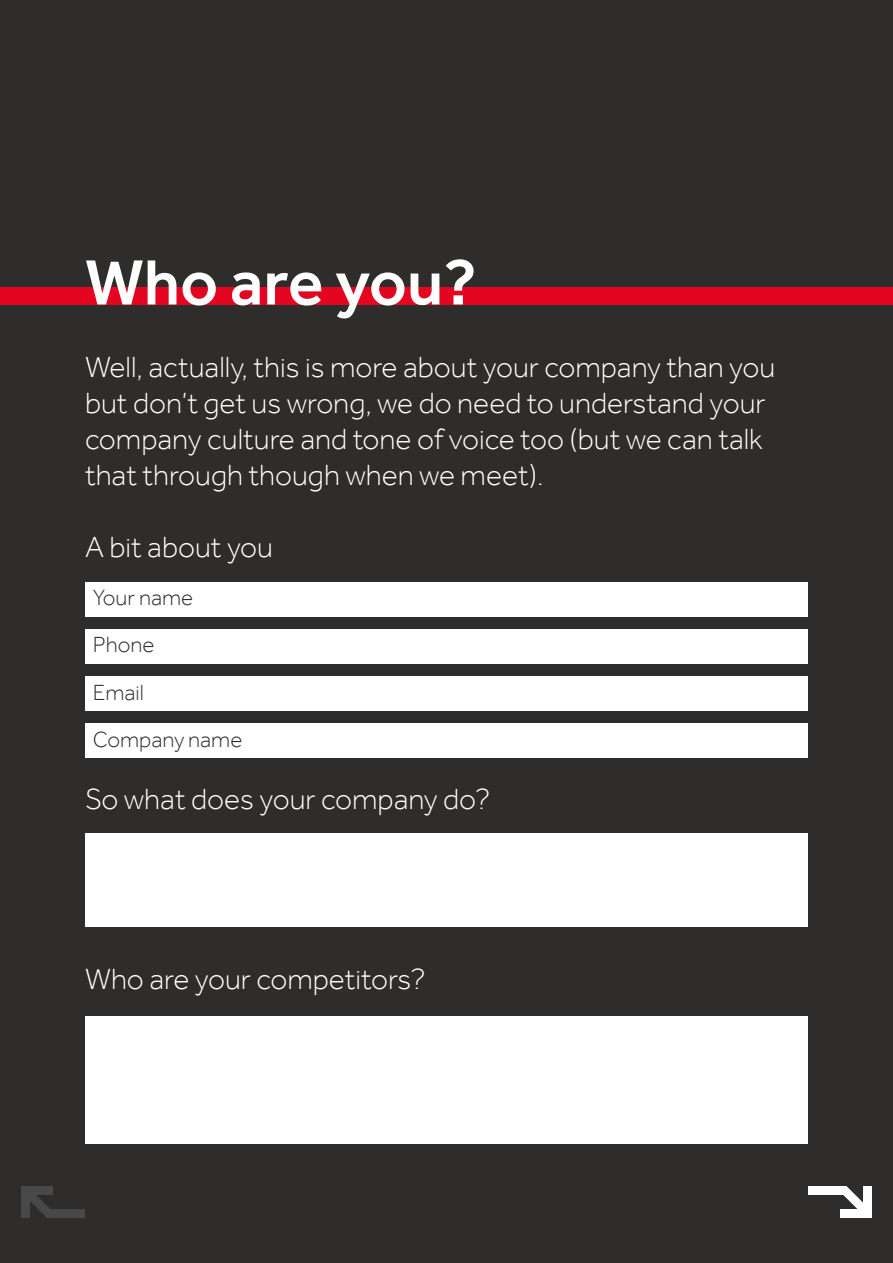
<style>
.page{position:relative;width:893px;height:1263px;background:#2e2d2c}
.page>*{position:absolute;margin:0;border:0;box-sizing:border-box;transform-origin:0 0}
.t1{font:500 66px "Effra";color:#fff}
.t2{font:300 30px/36px "Effra";color:#fff}
.t3{font:300 22.5px/47.2px "Effra";color:#2e2d2c}
</style>
<div class="page">
<div style="left:85px;top:583px;width:723px;height:34px;background:#fff"></div>
<div style="left:85px;top:630px;width:723px;height:34px;background:#fff"></div>
<div style="left:85px;top:677px;width:723px;height:34px;background:#fff"></div>
<div style="left:85px;top:724px;width:723px;height:34px;background:#fff"></div>
<div style="left:0;top:287px;width:893px;height:17px;background:#e40521"></div>
<div style="left:85px;top:833px;width:723px;height:94px;background:#fff"></div>
<div style="left:85px;top:1016px;width:723px;height:128px;background:#fff"></div>
<div style="left:808px;top:1186px;width:39px;height:9px;background:#fff"></div>
<svg style="left:843px;top:1186px;width:20px;height:23px"></svg>
<div style="left:863px;top:1186px;width:9px;height:31px;background:#fff"></div>
<div style="left:841px;top:1209px;width:31px;height:8px;background:#fff"></div>
<div style="left:46px;top:1209px;width:39px;height:8px;background:#494848"></div>
<svg style="left:30px;top:1195px;width:20px;height:22px"></svg>
<div style="left:21px;top:1186px;width:9px;height:31px;background:#494848"></div>
<div style="left:21px;top:1186px;width:31px;height:9px;background:#494848"></div>
<h1 class="t1" style="left:85px;top:243px;width:393px">Who are you?</h1>
<p class="t2" style="left:85px;top:348px;width:692px">Well, actually, this is more about your company than you but don’t get us wrong, we do need to understand your company culture and tone of voice too (but we can talk that through though when we meet).</p>
<p class="t2" style="left:85px;top:528px;width:190px">A bit about you</p>
<p class="t3" style="left:93px;top:574px;width:151px">Your name<br>Phone<br>Email<br>Company name</p>
<p class="t2" style="left:85px;top:780px;width:407px">So what does your company do?</p>
<p class="t2" style="left:85px;top:960px;width:342px">Who are your competitors?</p>
</div>
